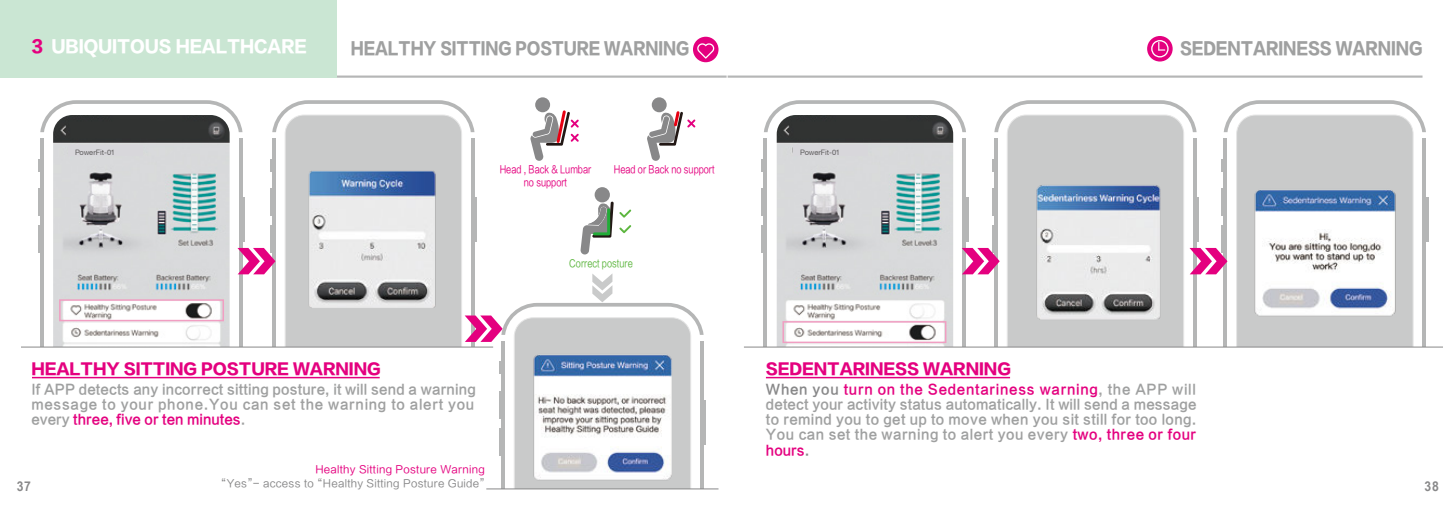
<style>
.page{position:relative;width:1455px;height:515px;background:#fff}
.page>*{position:absolute;margin:0;border:0;box-sizing:border-box;transform-origin:0 0}
.t1{font:16.5px "FZLTTHJW GB1 0";color:#9fa0a0;scale:.88 1}
.t2{font:16.5px "FZLTTHJW GB1 0";color:#fff;scale:.95 1}
.t3{font:16.5px "FZLTTHJW GB1 0";color:#9fa0a0;scale:.9 1}
.t4{font:15px "FZLTTHJW GB1 0";color:#e4007f}
.t5{font:13.5px/15px "FZLTZHK GBK1 0";letter-spacing:.035em;color:#9fa0a0;text-align:justify;scale:.95 1}
.t6{font:700 13.5px "Arial Narrow";color:#888889;scale:1.1 1}
.t7{font:10.5px/12.6px "FZLTHJW GB1 0";color:#e4007f;text-align:center;scale:.8 1}
.t8{font:10.5px "FZLTHJW GB1 0";letter-spacing:.025em;color:#888889}
.t9{font:10.5px "FZLTHJW GB1 0";letter-spacing:.025em;color:#e4007f}
.t10{font:10.5px "FZLTHJW GB1 0";color:#5db63f;scale:.8 1}
.t11{font:7.5px "Helvetica Neue CE";letter-spacing:-.01em;color:#5e5d5d}
.s1{color:#e4007f}
.s2{color:#888889}
</style>
<div class="page">
<hr style="left:293px;top:75px;width:1129px;height:3px;background:#b5b6b6">
<div style="left:0;top:0;width:336px;height:78px;background:#cae6d3"></div>
<img style="left:776px;top:132px;width:177px;height:214px">
<svg style="left:761px;top:159px;width:2px;height:12px"></svg>
<hr style="left:761px;top:188px;width:2px;height:28px;background:#b5b6b6">
<hr style="left:761px;top:225px;width:2px;height:28px;background:#b5b6b6">
<hr style="left:966px;top:197px;width:2px;height:45px;background:#b5b6b6">
<svg style="left:764px;top:100px;width:202px;height:32px"></svg>
<hr style="left:962px;top:138px;width:4px;height:337px;background:#b5b6b6">
<hr style="left:763px;top:138px;width:4px;height:337px;background:#b5b6b6">
<div style="left:782px;top:321px;width:164px;height:22px;border:2px solid #f19ec2"></div>
<div style="left:1007px;top:115px;width:176px;height:381px;background:#c9caca;border-radius:19px"></div>
<svg style="left:992px;top:159px;width:2px;height:12px"></svg>
<hr style="left:992px;top:188px;width:2px;height:28px;background:#b5b6b6">
<hr style="left:992px;top:225px;width:2px;height:28px;background:#b5b6b6">
<hr style="left:1196px;top:197px;width:2px;height:45px;background:#b5b6b6">
<svg style="left:994px;top:100px;width:202px;height:32px"></svg>
<svg style="left:1192px;top:138px;width:4px;height:208px"></svg>
<hr style="left:994px;top:138px;width:3px;height:337px;background:#b5b6b6">
<div style="left:1236px;top:115px;width:176px;height:381px;background:#c9caca;border-radius:19px"></div>
<svg style="left:1221px;top:159px;width:2px;height:12px"></svg>
<hr style="left:1221px;top:188px;width:2px;height:28px;background:#b5b6b6">
<hr style="left:1221px;top:225px;width:2px;height:28px;background:#b5b6b6">
<hr style="left:1425px;top:197px;width:2px;height:45px;background:#b5b6b6">
<svg style="left:1223px;top:100px;width:202px;height:32px"></svg>
<hr style="left:1422px;top:138px;width:3px;height:337px;background:#b5b6b6">
<hr style="left:1223px;top:138px;width:3px;height:337px;background:#b5b6b6">
<img style="left:53px;top:132px;width:176px;height:214px">
<svg style="left:38px;top:159px;width:2px;height:12px"></svg>
<hr style="left:38px;top:188px;width:2px;height:28px;background:#b5b6b6">
<hr style="left:38px;top:225px;width:2px;height:28px;background:#b5b6b6">
<hr style="left:243px;top:197px;width:2px;height:45px;background:#b5b6b6">
<svg style="left:40px;top:100px;width:202px;height:32px"></svg>
<hr style="left:239px;top:138px;width:4px;height:337px;background:#b5b6b6">
<hr style="left:40px;top:138px;width:4px;height:337px;background:#b5b6b6">
<div style="left:285px;top:115px;width:176px;height:381px;background:#c9caca;border-radius:19px"></div>
<svg style="left:270px;top:159px;width:2px;height:12px"></svg>
<hr style="left:270px;top:188px;width:2px;height:28px;background:#b5b6b6">
<hr style="left:270px;top:225px;width:2px;height:28px;background:#b5b6b6">
<hr style="left:474px;top:197px;width:2px;height:45px;background:#b5b6b6">
<svg style="left:272px;top:100px;width:202px;height:32px"></svg>
<hr style="left:471px;top:138px;width:3px;height:337px;background:#b5b6b6">
<hr style="left:272px;top:138px;width:4px;height:337px;background:#b5b6b6">
<div style="left:21px;top:347px;width:472px;height:167px;background:#fff"></div>
<hr style="left:21px;top:346px;width:472px;height:1px;background:#888889">
<hr style="left:726px;top:0;width:1px;height:514px;background:#fff">
<div style="left:59px;top:299px;width:165px;height:22px;border:2px solid #f19ec2"></div>
<div style="left:744px;top:347px;width:698px;height:167px;background:#fff"></div>
<hr style="left:744px;top:346px;width:698px;height:1px;background:#888889">
<svg style="left:237px;top:248px;width:38px;height:26px"></svg>
<svg style="left:962px;top:248px;width:37px;height:26px"></svg>
<svg style="left:1190px;top:248px;width:37px;height:26px"></svg>
<svg style="left:1146px;top:36px;width:26px;height:25px"></svg>
<svg style="left:1151px;top:40px;width:17px;height:17px"></svg>
<div style="left:693px;top:37px;width:25px;height:25px;background:#e4007f;border-radius:50%"></div>
<svg style="left:697px;top:43px;width:17px;height:16px"></svg>
<svg style="left:499px;top:361px;width:2px;height:13px"></svg>
<hr style="left:499px;top:390px;width:2px;height:28px;background:#b5b6b6">
<hr style="left:499px;top:427px;width:2px;height:28px;background:#b5b6b6">
<hr style="left:703px;top:400px;width:2px;height:44px;background:#b5b6b6">
<hr style="left:700px;top:341px;width:3px;height:160px;background:#b5b6b6">
<hr style="left:501px;top:341px;width:4px;height:160px;background:#b5b6b6">
<div style="left:486px;top:488px;width:232px;height:13px;background:#fff"></div>
<hr style="left:486px;top:488px;width:232px;height:1px;background:#888889">
<div style="left:535px;top:97px;width:15px;height:15px;background:#888889;border-radius:50%"></div>
<div style="left:651px;top:97px;width:15px;height:15px;background:#888889;border-radius:50%"></div>
<div style="left:594px;top:187px;width:16px;height:15px;background:#888889;border-radius:50%"></div>
<svg style="left:580px;top:201px;width:33px;height:53px"></svg>
<svg style="left:619px;top:225px;width:12px;height:8px"></svg>
<svg style="left:647px;top:109px;width:48px;height:52px"></svg>
<svg style="left:619px;top:209px;width:12px;height:9px"></svg>
<svg style="left:530px;top:108px;width:48px;height:53px"></svg>
<svg style="left:465px;top:273px;width:238px;height:69px"></svg>
<hr style="left:32px;top:376px;width:348px;height:2px;background:#e4007f">
<hr style="left:765px;top:376px;width:245px;height:2px;background:#e4007f">
<img style="left:515px;top:342px;width:175px;height:148px">
<img style="left:1236px;top:177px;width:160px;height:150px">
<img style="left:285px;top:157px;width:181px;height:164px">
<img style="left:1007px;top:168px;width:183px;height:164px">
<div style="left:793px;top:145px;width:74px;height:11px;background:#d8d7db"></div>
<div style="left:68px;top:145px;width:74px;height:11px;background:#d8d7db"></div>
<p class="t2" style="left:31px;top:37px;width:291px"><span class="s1">3</span> UBIQUITOUS HEALTHCARE</p>
<p class="t1" style="left:351px;top:39px;width:385px">HEALTHY SITTING POSTURE WARNING</p>
<p class="t3" style="left:1179px;top:39px;width:271px">SEDENTARINESS WARNING</p>
<p class="t11" style="left:75px;top:148px;width:41px">PowerFit-01</p>
<p class="t11" style="left:800px;top:148px;width:41px">PowerFit-01</p>
<p class="t7" style="left:499px;top:163px;width:116px">Head , Back &amp; Lumbar no support</p>
<p class="t7" style="left:613px;top:163px;width:128px">Head or Back no support</p>
<p class="t10" style="left:569px;top:257px;width:81px">Correct posture</p>
<p class="t4" style="left:31px;top:360px;width:351px">HEALTHY SITTING POSTURE WARNING</p>
<p class="t4" style="left:765px;top:360px;width:246px">SEDENTARINESS WARNING</p>
<p class="t5" style="left:31px;top:382px;width:469px">If APP detects any incorrect sitting posture, it will send a warning message to your phone.You can set the warning to alert you every <span class="s1">three, five or ten minutes</span>.</p>
<p class="t5" style="left:765px;top:382px;width:455px"><span class="s2">When you</span> <span class="s1">turn on the Sedentariness warning</span>, the APP will detect your activity status automatically. It will send a message to remind you to get up to move when you sit still for too long.<br>You can set the warning to alert you every <span class="s1">two, three or four hours</span><span class="s2">.</span></p>
<p class="t6" style="left:17px;top:478px;width:14px">37</p>
<p class="t9" style="left:315px;top:464px;width:171px">Healthy Sitting Posture Warning</p>
<p class="t8" style="left:216px;top:477px;width:275px">“Yes”- access to “Healthy Sitting Posture Guide”</p>
<p class="t6" style="left:1424px;top:478px;width:14px">38</p>
</div>
